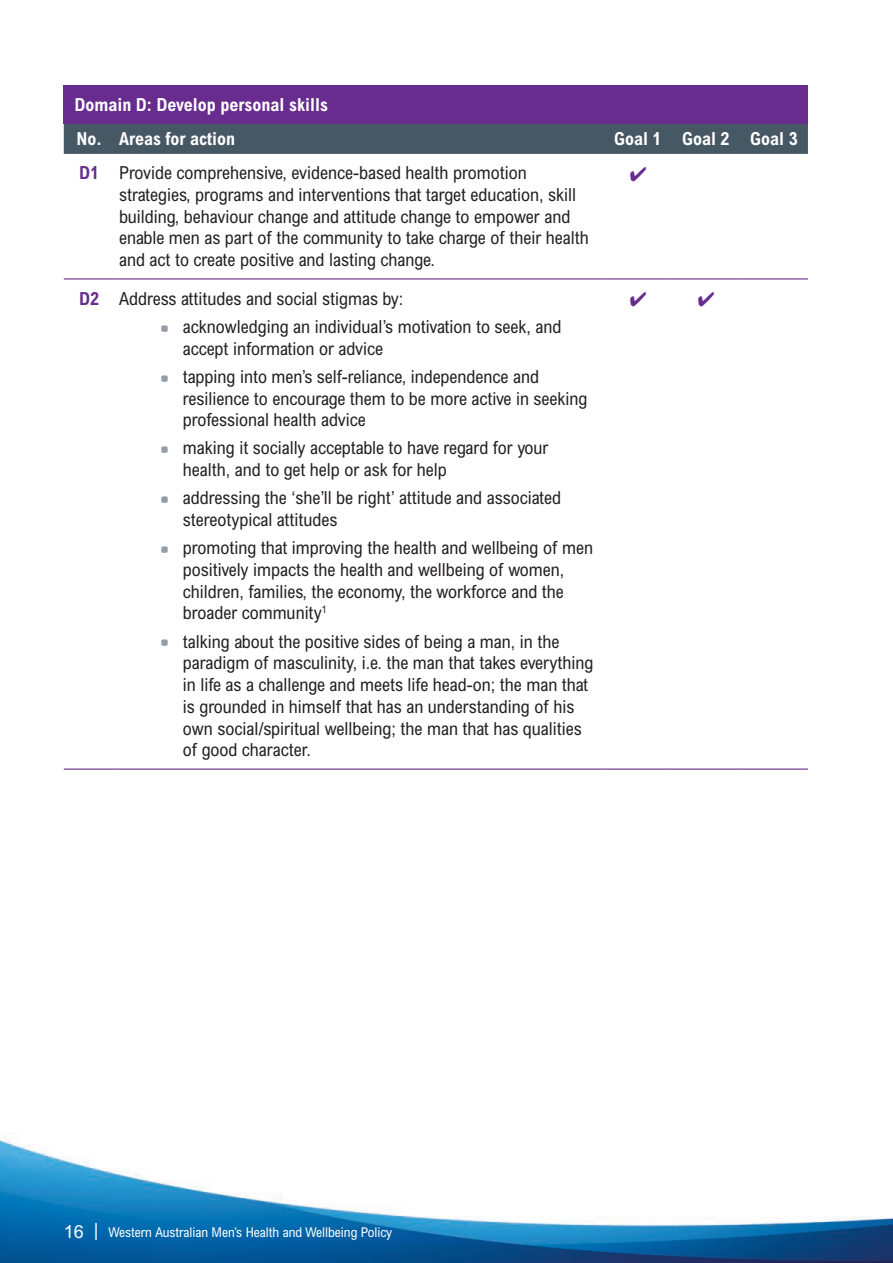
<style>
.page{position:relative;width:893px;height:1263px;background:#fff}
.page>*{position:absolute;margin:0;border:0;box-sizing:border-box;transform-origin:0 0}
.Body_Copy{font:condensed 18px/21.8px "Arial MT Std";color:#231f20}
.Body_Copy-2{font:700 condensed 18px "Arial MT Std";color:#fff}
.Body_Copy-3{font:700 condensed 18px "Arial MT Std";color:#672c8e}
.t1{font:condensed 13.5px "Arial MT Std";color:#fff}
.s1{font-stretch:normal;font-size:18px}
</style>
<div class="page">
<img style="left:0;top:1132px;width:893px;height:131px">
<div style="left:64px;top:86px;width:744px;height:38px;background:#672c8e"></div>
<div style="left:64px;top:124px;width:744px;height:30px;background:#475865"></div>
<hr style="left:64px;top:278px;width:51px;height:1px;background:#672c8e">
<hr style="left:115px;top:278px;width:489px;height:1px;background:#672c8e">
<hr style="left:604px;top:278px;width:68px;height:1px;background:#672c8e">
<hr style="left:672px;top:278px;width:68px;height:1px;background:#672c8e">
<hr style="left:740px;top:278px;width:68px;height:1px;background:#672c8e">
<hr style="left:64px;top:85px;width:51px;height:1px;background:#672c8e">
<hr style="left:115px;top:85px;width:489px;height:1px;background:#672c8e">
<hr style="left:604px;top:85px;width:68px;height:1px;background:#672c8e">
<hr style="left:672px;top:85px;width:68px;height:1px;background:#672c8e">
<hr style="left:740px;top:85px;width:68px;height:1px;background:#672c8e">
<hr style="left:64px;top:768px;width:51px;height:2px;background:#672c8e">
<hr style="left:115px;top:768px;width:489px;height:2px;background:#672c8e">
<hr style="left:604px;top:768px;width:68px;height:2px;background:#672c8e">
<hr style="left:672px;top:768px;width:68px;height:2px;background:#672c8e">
<hr style="left:740px;top:768px;width:68px;height:2px;background:#672c8e">
<p class="Body_Copy-2" style="left:74px;top:94px;width:255px">Domain D: Develop personal skills</p>
<p class="Body_Copy-2" style="left:76px;top:129px;width:27px">No.</p>
<p class="Body_Copy-2" style="left:119px;top:129px;width:117px">Areas for action</p>
<p class="Body_Copy-2" style="left:614px;top:129px;width:49px">Goal 1</p>
<p class="Body_Copy-2" style="left:682px;top:129px;width:49px">Goal 2</p>
<p class="Body_Copy-2" style="left:750px;top:129px;width:49px">Goal 3</p>
<p class="Body_Copy-3" style="left:79px;top:162px;width:21px">D1</p>
<p class="Body_Copy" style="left:119px;top:162px;width:471px">Provide comprehensive, evidence-based health promotion strategies, programs and interventions that target education, skill building, behaviour change and attitude change to empower and enable men as part of the community to take charge of their health and act to create positive and lasting change.</p>
<p class="Body_Copy-3" style="left:79px;top:288px;width:21px">D2</p>
<p class="Body_Copy" style="left:119px;top:287px;width:286px">Address attitudes and social stigmas by:</p>
<p class="Body_Copy" style="left:183px;top:315px;width:380px">acknowledging an individual’s motivation to seek, and accept information or advice</p>
<p class="Body_Copy" style="left:183px;top:365px;width:406px">tapping into men’s self-reliance, independence and resilience to encourage them to be more active in seeking professional health advice</p>
<p class="Body_Copy" style="left:183px;top:437px;width:367px">making it socially acceptable to have regard for your health, and to get help or ask for help</p>
<p class="Body_Copy" style="left:183px;top:487px;width:380px">addressing the ‘she’ll be right’ attitude and associated stereotypical attitudes</p>
<p class="Body_Copy" style="left:183px;top:537px;width:412px">promoting that improving the health and wellbeing of men positively impacts the health and wellbeing of women, children, families, the economy, the workforce and the broader community<sup>1</sup></p>
<p class="Body_Copy" style="left:183px;top:630px;width:412px">talking about the positive sides of being a man, in the paradigm of masculinity, i.e. the man that takes everything in life as a challenge and meets life head-on; the man that is grounded in himself that has an understanding of his own social/spiritual wellbeing; the man that has qualities of good character.</p>
<p class="t1" style="left:64px;top:1224px;width:330px"><span class="s1">16 |</span> Western Australian Men’s Health and Wellbeing Policy</p>
</div>
